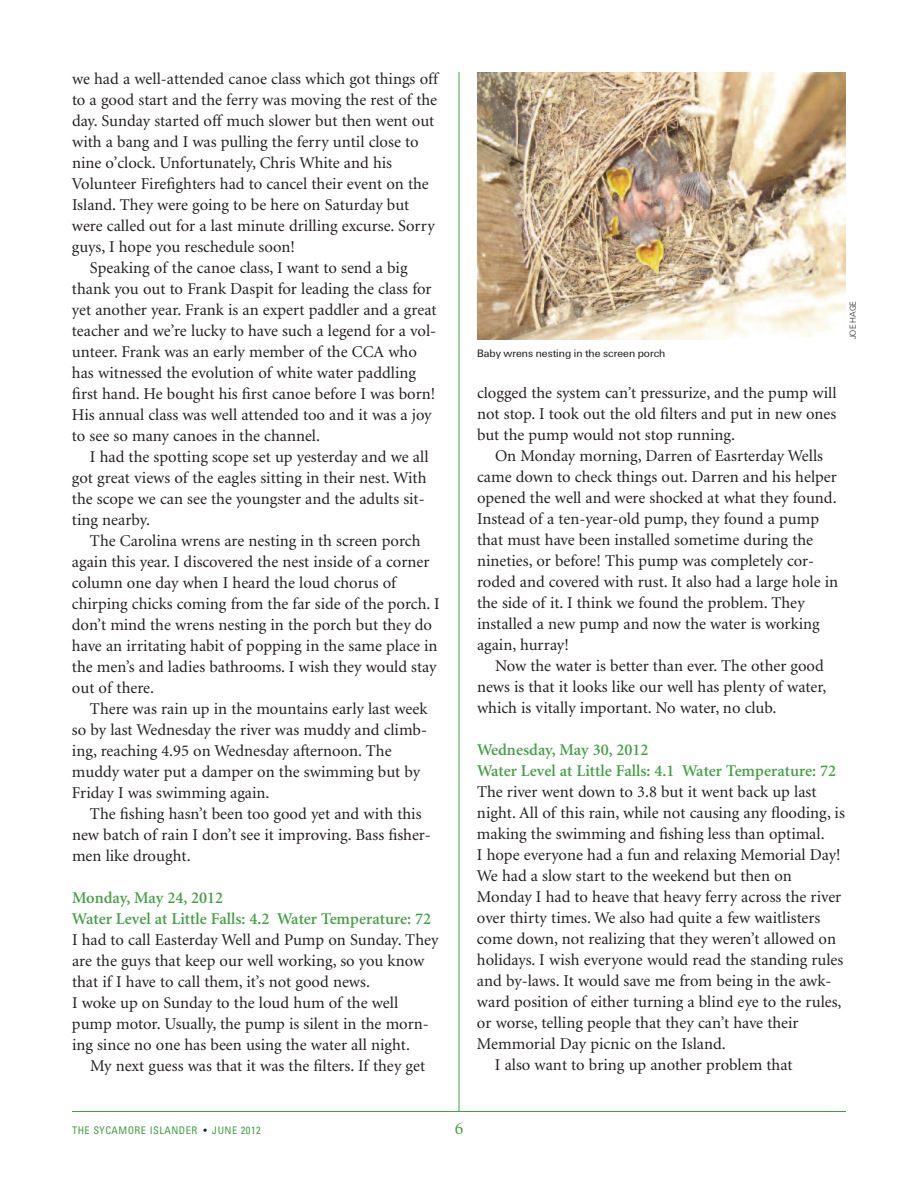
<style>
.page{position:relative;width:918px;height:1188px;background:#fff}
.page>*{position:absolute;margin:0;border:0;box-sizing:border-box;transform-origin:0 0}
.t1{font:18px "Minion";color:#449f46}
.t2{font:16.5px/21px "Minion";color:#231f20}
.t3{font:600 16.5px/21px "Minion";color:#449f46}
.t4{font:11.25px "U55";color:#231f20}
.t5{font:condensed 10.5px "Univers";letter-spacing:.045em;color:#449f46}
.t6{font:9px "U45";color:#231f20}
.s1{color:#231f20}
</style>
<div class="page">
<hr style="left:459px;top:72px;width:1px;height:1040px;background:#449f46">
<hr style="left:72px;top:1111px;width:774px;height:1px;background:#449f46">
<img style="left:477px;top:72px;width:369px;height:268px">
<p class="t2" style="left:72px;top:69px;width:367px">we had a well-attended canoe class which got things off</p>
<p class="t2" style="left:72px;top:90px;width:367px">to a good start and the ferry was moving the rest of the</p>
<p class="t2" style="left:72px;top:111px;width:364px">day. Sunday started off much slower but then went out</p>
<p class="t2" style="left:72px;top:132px;width:348px">with a bang and I was pulling the ferry until close to</p>
<p class="t2" style="left:72px;top:153px;width:322px">nine o’clock. Unfortunately, Chris White and his</p>
<p class="t2" style="left:72px;top:174px;width:358px">Volunteer Firefighters had to cancel their event on the</p>
<p class="t2" style="left:72px;top:195px;width:339px">Island. They were going to be here on Saturday but</p>
<p class="t2" style="left:72px;top:216px;width:364px">were called out for a last minute drilling excurse. Sorry</p>
<p class="t2" style="left:72px;top:237px;width:224px">guys, I hope you reschedule soon!</p>
<p class="t2" style="left:90px;top:258px;width:319px">Speaking of the canoe class, I want to send a big</p>
<p class="t2" style="left:72px;top:279px;width:361px">thank you out to Frank Daspit for leading the class for</p>
<p class="t2" style="left:72px;top:300px;width:366px">yet another year. Frank is an expert paddler and a great</p>
<p class="t2" style="left:72px;top:321px;width:366px">teacher and we’re lucky to have such a legend for a vol-</p>
<p class="t2" style="left:72px;top:342px;width:346px">unteer. Frank was an early member of the CCA who</p>
<p class="t2" style="left:72px;top:363px;width:345px">has witnessed the evolution of white water paddling</p>
<p class="t2" style="left:72px;top:384px;width:365px">first hand. He bought his first canoe before I was born!</p>
<p class="t2" style="left:72px;top:405px;width:361px">His annual class was well attended too and it was a joy</p>
<p class="t2" style="left:72px;top:426px;width:250px">to see so many canoes in the channel.</p>
<p class="t2" style="left:90px;top:447px;width:340px">I had the spotting scope set up yesterday and we all</p>
<p class="t2" style="left:72px;top:468px;width:356px">got great views of the eagles sitting in their nest. With</p>
<p class="t2" style="left:72px;top:489px;width:354px">the scope we can see the youngster and the adults sit-</p>
<p class="t2" style="left:72px;top:510px;width:80px">ting nearby.</p>
<p class="t2" style="left:90px;top:531px;width:332px">The Carolina wrens are nesting in th screen porch</p>
<p class="t2" style="left:72px;top:552px;width:359px">again this year. I discovered the nest inside of a corner</p>
<p class="t2" style="left:72px;top:573px;width:326px">column one day when I heard the loud chorus of</p>
<p class="t2" style="left:72px;top:594px;width:369px">chirping chicks coming from the far side of the porch. I</p>
<p class="t2" style="left:72px;top:615px;width:362px">don’t mind the wrens nesting in the porch but they do</p>
<p class="t2" style="left:72px;top:636px;width:367px">have an irritating habit of popping in the same place in</p>
<p class="t2" style="left:72px;top:657px;width:366px">the men’s and ladies bathrooms. I wish they would stay</p>
<p class="t2" style="left:72px;top:678px;width:84px">out of there.</p>
<p class="t2" style="left:90px;top:699px;width:339px">There was rain up in the mountains early last week</p>
<p class="t2" style="left:72px;top:720px;width:357px">so by last Wednesday the river was muddy and climb-</p>
<p class="t2" style="left:72px;top:741px;width:321px">ing, reaching 4.95 on Wednesday afternoon. The</p>
<p class="t2" style="left:72px;top:762px;width:350px">muddy water put a damper on the swimming but by</p>
<p class="t2" style="left:72px;top:783px;width:199px">Friday I was swimming again.</p>
<p class="t2" style="left:90px;top:804px;width:333px">The fishing hasn’t been too good yet and with this</p>
<p class="t2" style="left:72px;top:825px;width:361px">new batch of rain I don’t see it improving. Bass fisher-</p>
<p class="t2" style="left:72px;top:846px;width:120px">men like drought.</p>
<p class="t3" style="left:72px;top:888px;width:361px">Monday, May 24, 2012<br>Water Level at Little Falls: 4.2 Water Temperature: 72</p>
<p class="t2" style="left:72px;top:930px;width:368px">I had to call Easterday Well and Pump on Sunday. They are the guys that keep our well working, so you know that if I have to call them, it’s not good news.<br>I woke up on Sunday to the loud hum of the well pump motor. Usually, the pump is silent in the morn&shy;ing since no one has been using the water all night.</p>
<p class="t2" style="left:90px;top:1056px;width:337px">My next guess was that it was the filters. If they get</p>
<p class="t4" style="left:477px;top:350px;width:190px">Baby wrens nesting in the screen porch</p>
<p class="t6" style="left:850px;top:339px;width:40px;rotate:-90deg">JOE HAGE</p>
<p class="t2" style="left:477px;top:384px;width:361px;text-align:justify">clogged the system can’t pressurize, and the pump will not stop. I took out the old filters and put in new ones but the pump would not stop running.</p>
<p class="t2" style="left:477px;top:447px;width:363px;text-indent:18px">On Monday morning, Darren of Easrterday Wells came down to check things out. Darren and his helper opened the well and were shocked at what they found.<br>Instead of a ten-year-old pump, they found a pump that must have been installed sometime during the nineties, or before! This pump was completely cor&shy;roded and covered with rust. It also had a large hole in the side of it. I think we found the problem. They installed a new pump and now the water is working again, hurray!</p>
<p class="t2" style="left:477px;top:657px;width:351px;text-indent:18px">Now the water is better than ever. The other good news is that it looks like our well has plenty of water, which is vitally important. No water, no club.</p>
<p class="t3" style="left:477px;top:741px;width:361px">Wednesday, May 30, 2012<br>Water Level at Little Falls: 4.1 Water Temperature: 72</p>
<p class="t2" style="left:477px;top:783px;width:341px">The river went down to 3.8 but it went back up last</p>
<p class="t2" style="left:477px;top:804px;width:369px">night. All of this rain, while not causing any flooding, is</p>
<p class="t2" style="left:477px;top:825px;width:349px">making the swimming and fishing less than optimal.</p>
<p class="t2" style="left:477px;top:846px;width:365px">I hope everyone had a fun and relaxing Memorial Day!</p>
<p class="t2" style="left:477px;top:867px;width:316px">We had a slow start to the weekend but then on</p>
<p class="t2" style="left:477px;top:888px;width:366px">Monday I had to heave that heavy ferry across the river</p>
<p class="t2" style="left:477px;top:909px;width:345px">over thirty times. We also had quite a few waitlisters</p>
<p class="t2" style="left:477px;top:930px;width:361px">come down, not realizing that they weren’t allowed on</p>
<p class="t2" style="left:477px;top:951px;width:368px">holidays. I wish everyone would read the standing rules</p>
<p class="t2" style="left:477px;top:972px;width:356px">and by-laws. It would save me from being in the awk-</p>
<p class="t2" style="left:477px;top:993px;width:366px">ward position of either turning a blind eye to the rules,</p>
<p class="t2" style="left:477px;top:1014px;width:323px">or worse, telling people that they can’t have their</p>
<p class="t2" style="left:477px;top:1035px;width:250px">Memmorial Day picnic on the Island.</p>
<p class="t2" style="left:495px;top:1056px;width:299px">I also want to bring up another problem that</p>
<p class="t5" style="left:72px;top:1126px;width:190px">THE SYCAMORE ISLANDER <span class="s1">•</span> JUNE 2012</p>
<p class="t1" style="left:455px;top:1121px;width:10px">6</p>
</div>
